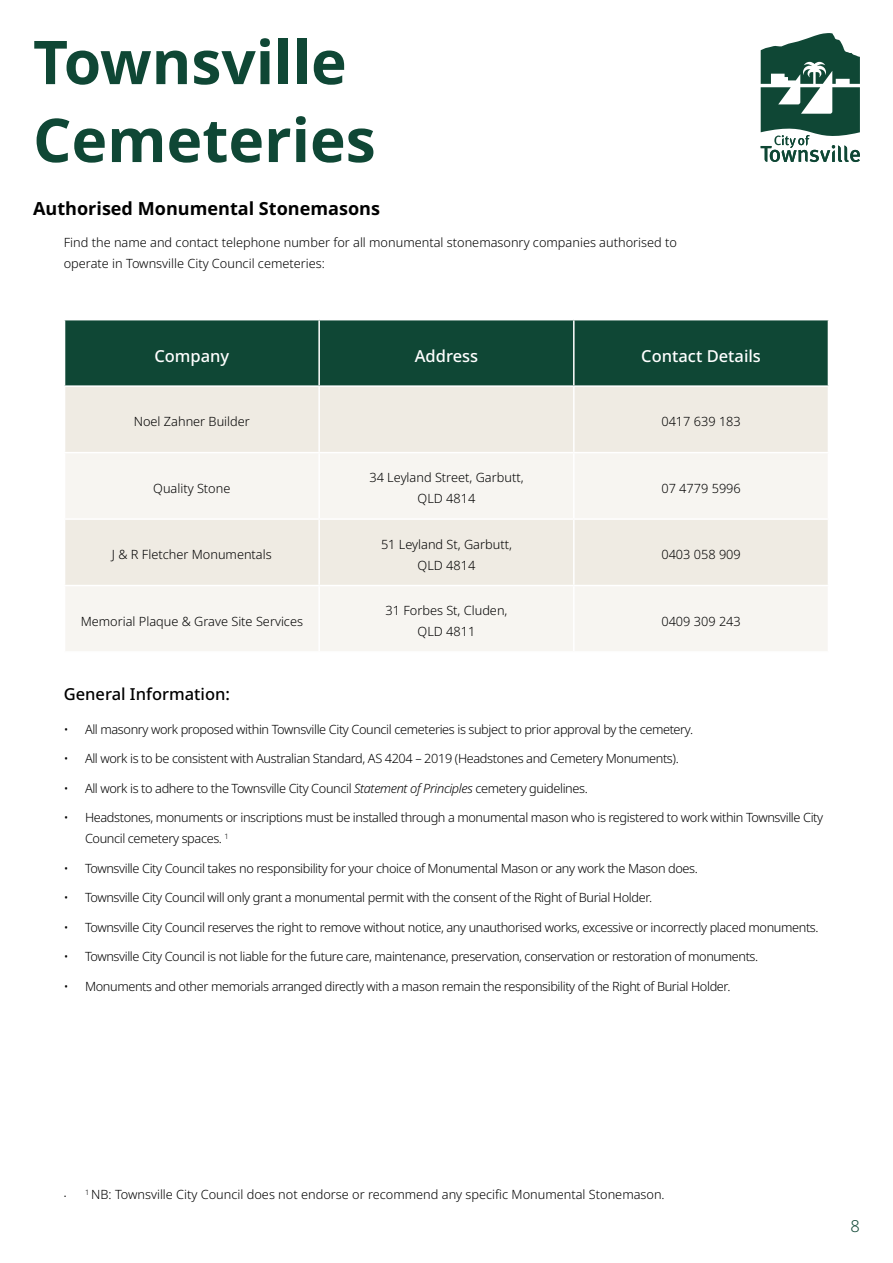
<style>
.page{position:relative;width:893px;height:1263px;background:#fff}
.page>*{position:absolute;margin:0;border:0;box-sizing:border-box;transform-origin:0 0}
.t1{font:700 60.45px/77.8px "Noto Sans";color:#0f4735}
.t2{font:700 18px "Noto Sans";color:#000}
.t3{font:500 16.5px "Noto Sans";color:#fff}
.t4{font:500 16.5px "Noto Sans";color:#000}
.t5{font:300 16.5px "Noto Sans";color:#0f4735}
.t6{font:300 12.75px/21px "Noto Sans";letter-spacing:-.03em;color:#000}
.t7{font:300 12.75px/21px "Noto Sans";color:#000;text-align:center}
.t8{font:300 7.5px "Noto Sans";color:#000}
.s1{font-style:italic}
</style>
<div class="page">
<svg style="left:761px;top:33px;width:99px;height:129px"></svg>
<div style="left:65px;top:320px;width:763px;height:65px;background:#0f4735"></div>
<div style="left:65px;top:387px;width:763px;height:65px;background:#efebe3"></div>
<svg style="left:65px;top:454px;width:763px;height:197px;fill:#f7f5f1"></svg>
<hr style="left:318px;top:320px;width:2px;height:65px;background:#fff">
<hr style="left:573px;top:320px;width:2px;height:65px;background:#fff">
<hr style="left:318px;top:387px;width:2px;height:65px;background:#fff">
<hr style="left:573px;top:387px;width:2px;height:65px;background:#fff">
<hr style="left:318px;top:453px;width:2px;height:65px;background:#fff">
<hr style="left:573px;top:453px;width:2px;height:65px;background:#fff">
<hr style="left:64px;top:518px;width:255px;height:2px;background:#fff">
<hr style="left:319px;top:518px;width:255px;height:2px;background:#fff">
<hr style="left:318px;top:520px;width:2px;height:65px;background:#fff">
<hr style="left:574px;top:518px;width:255px;height:2px;background:#fff">
<hr style="left:573px;top:520px;width:2px;height:65px;background:#fff">
<hr style="left:64px;top:585px;width:255px;height:1px;background:#fff">
<hr style="left:319px;top:585px;width:255px;height:1px;background:#fff">
<hr style="left:318px;top:586px;width:2px;height:65px;background:#fff">
<hr style="left:574px;top:585px;width:255px;height:1px;background:#fff">
<hr style="left:573px;top:586px;width:2px;height:65px;background:#fff">
<h1 class="t1" style="left:33px;top:25px;width:344px">Townsville<br>Cemeteries</h1>
<h2 class="t2" style="left:33px;top:196px;width:349px">Authorised Monumental Stonemasons</h2>
<p class="t7" style="left:64px;top:232px;width:615px;text-align:left">Find the name and contact telephone number for all monumental stonemasonry companies authorised to operate in Townsville City Council cemeteries:</p>
<p class="t3" style="left:154px;top:344px;width:76px">Company</p>
<p class="t3" style="left:415px;top:344px;width:65px">Address</p>
<p class="t3" style="left:641px;top:344px;width:121px">Contact Details</p>
<p class="t7" style="left:134px;top:411px;width:118px">Noel Zahner Builder</p>
<p class="t7" style="left:661px;top:411px;width:81px">0417 639 183</p>
<p class="t7" style="left:153px;top:478px;width:79px">Quality Stone</p>
<p class="t7" style="left:369px;top:467px;width:156px">34 Leyland Street, Garbutt,<br>QLD 4814</p>
<p class="t7" style="left:661px;top:478px;width:81px">07 4779 5996</p>
<p class="t7" style="left:112px;top:544px;width:161px">J &amp; R Fletcher Monumentals</p>
<p class="t7" style="left:381px;top:534px;width:132px">51 Leyland St, Garbutt,<br>QLD 4814</p>
<p class="t7" style="left:661px;top:544px;width:81px">0403 058 909</p>
<p class="t7" style="left:81px;top:611px;width:224px">Memorial Plaque &amp; Grave Site Services</p>
<p class="t7" style="left:385px;top:600px;width:123px">31 Forbes St, Cluden,<br>QLD 4811</p>
<p class="t7" style="left:661px;top:611px;width:81px">0409 309 243</p>
<p class="t4" style="left:64px;top:682px;width:168px">General Information:</p>
<p class="t6" style="left:64px;top:719px;width:631px">• All masonry work proposed within Townsville City Council cemeteries is subject to prior approval by the cemetery.</p>
<p class="t6" style="left:64px;top:749px;width:616px">• All work is to be consistent with Australian Standard, AS 4204 – 2019 (Headstones and Cemetery Monuments).</p>
<p class="t6" style="left:64px;top:778px;width:526px">• All work is to adhere to the Townsville City Council <span class="s1">Statement of Principles</span> cemetery guidelines.</p>
<p class="t6" style="left:85px;top:808px;width:740px;text-indent:-21px">• Headstones, monuments or inscriptions must be installed through a monumental mason who is registered to work within Townsville City<br>Council cemetery spaces. <sup>1</sup></p>
<p class="t6" style="left:64px;top:858px;width:636px">• Townsville City Council takes no responsibility for your choice of Monumental Mason or any work the Mason does.</p>
<p class="t6" style="left:64px;top:888px;width:590px">• Townsville City Council will only grant a monumental permit with the consent of the Right of Burial Holder.</p>
<p class="t6" style="left:64px;top:917px;width:756px">• Townsville City Council reserves the right to remove without notice, any unauthorised works, excessive or incorrectly placed monuments.</p>
<p class="t6" style="left:64px;top:947px;width:696px">• Townsville City Council is not liable for the future care, maintenance, preservation, conservation or restoration of monuments.</p>
<p class="t6" style="left:64px;top:976px;width:668px">• Monuments and other memorials arranged directly with a mason remain the responsibility of the Right of Burial Holder.</p>
<p class="t8" style="left:64px;top:1191px;width:4px">•</p>
<p class="t7" style="left:85px;top:1184px;width:581px"><sup>1</sup> NB: Townsville City Council does not endorse or recommend any specific Monumental Stonemason.</p>
<p class="t5" style="left:850px;top:1214px;width:11px">8</p>
</div>
